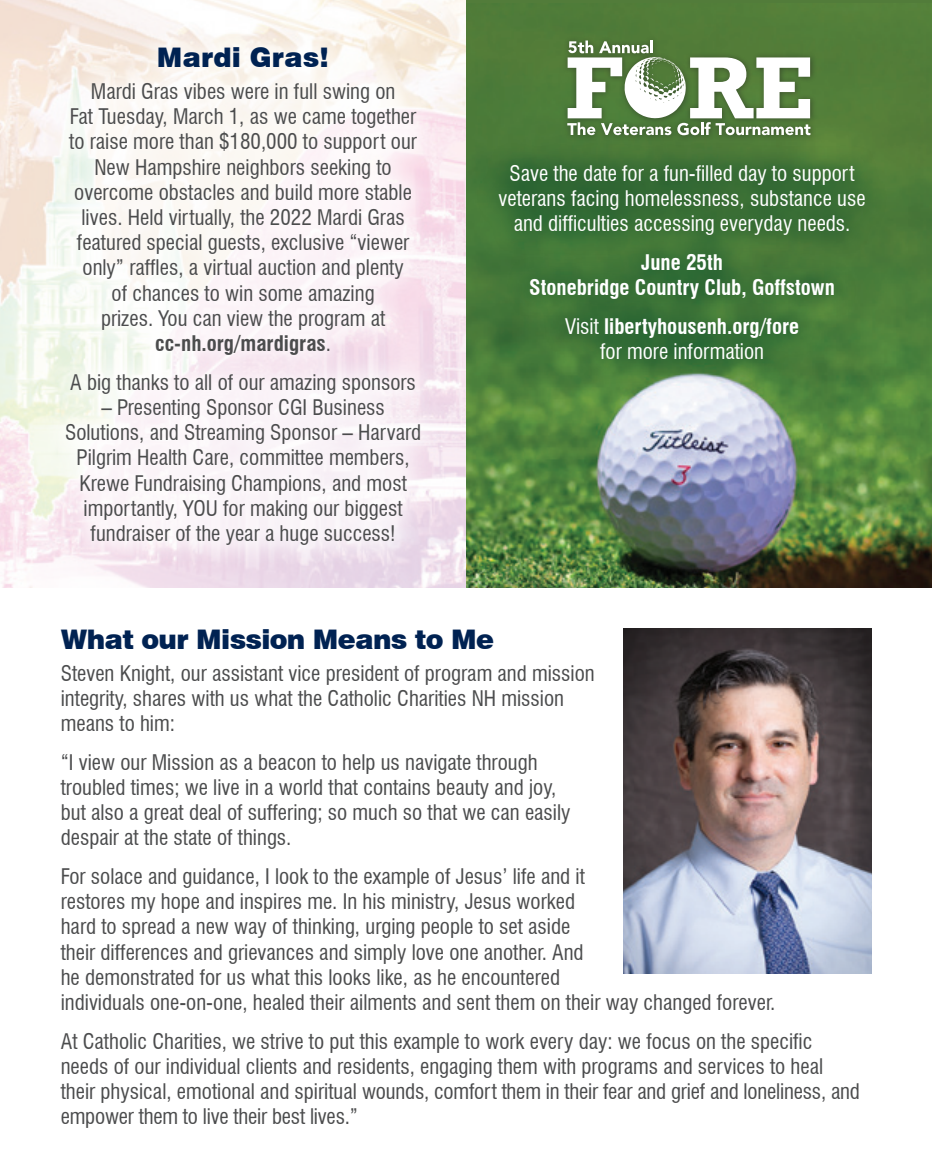
<style>
.page{position:relative;width:932px;height:1175px;background:#fff}
.page>*{position:absolute;margin:0;border:0;box-sizing:border-box;transform-origin:0 0}
.Heading_1{font:900 27px "Swiss 721 BT";letter-spacing:-.025em;color:#002252}
.Heading_1-2{font:900 27px "Swiss 721 BT";color:#002252}
.t1{font:condensed 21px/25.2px "Swiss 721 BT";color:#4b4c4d}
.t2{font:condensed 21px/25.2px "Swiss 721 BT";color:#fff;text-align:center}
.t3{font:700 condensed 21px "Swiss 721 BT";color:#fff}
.s1{font-weight:700}
</style>
<div class="page">
<img style="left:0;top:0;width:466px;height:587px">
<img style="left:466px;top:4px;width:466px;height:583px">
<div style="left:41px;top:22px;width:404px;height:547px;background:#fff;opacity:.8"></div>
<div style="left:561px;top:35px;width:255px;height:106px;background:#231f20;opacity:.5"></div>
<svg style="left:567px;top:40px;width:243px;height:95px"></svg>
<div style="left:475px;top:140px;width:414px;height:244px;background:#004529;opacity:.4"></div>
<img style="left:623px;top:628px;width:248px;height:345px">
<p class="Heading_1-2" style="left:157px;top:41px;width:174px">Mardi Gras!</p>
<p class="t1" style="left:69px;top:79px;width:349px;text-align:center">Mardi Gras vibes were in full swing on<br>Fat Tuesday, March 1, as we came together to raise more than $180,000 to support our New Hampshire neighbors seeking to overcome obstacles and build more stable lives. Held virtually, the 2022 Mardi Gras featured special guests, exclusive “viewer only” raffles, a virtual auction and plenty<br>of chances to win some amazing<br>prizes. You can view the program at <span class="s1">cc-nh.org/mardigras</span>.</p>
<p class="t1" style="left:70px;top:369px;width:347px">A big thanks to all of our amazing sponsors</p>
<p class="t1" style="left:65px;top:395px;width:357px;text-align:center">– Presenting Sponsor CGI Business Solutions, and Streaming Sponsor – Harvard Pilgrim Health Care, committee members, Krewe Fundraising Champions, and most importantly, YOU for making our biggest fundraiser of the year a huge success!</p>
<p class="t2" style="left:498px;top:160px;width:368px">Save the date for a fun-filled day to support veterans facing homelessness, substance use and difficulties accessing everyday needs.</p>
<p class="t3" style="left:641px;top:249px;width:83px">June 25th</p>
<p class="t3" style="left:529px;top:275px;width:307px">Stonebridge Country Club, Goffstown</p>
<p class="t2" style="left:565px;top:313px;width:235px">Visit <span class="s1">libertyhousenh.org/fore </span>for more information</p>
<p class="Heading_1" style="left:61px;top:622px;width:435px">What our Mission Means to Me</p>
<p class="t1" style="left:61px;top:660px;width:535px">Steven Knight, our assistant vice president of program and mission integrity, shares with us what the Catholic Charities NH mission means to him:</p>
<p class="t1" style="left:61px;top:749px;width:511px">“I view our Mission as a beacon to help us navigate through troubled times; we live in a world that contains beauty and joy, but also a great deal of suffering; so much so that we can easily despair at the state of things.</p>
<p class="t1" style="left:61px;top:863px;width:716px">For solace and guidance, I look to the example of Jesus’ life and it<br>restores my hope and inspires me. In his ministry, Jesus worked<br>hard to spread a new way of thinking, urging people to set aside<br>their differences and grievances and simply love one another. And<br>he demonstrated for us what this looks like, as he encountered<br>individuals one-on-one, healed their ailments and sent them on their way changed forever.</p>
<p class="t1" style="left:61px;top:1028px;width:800px">At Catholic Charities, we strive to put this example to work every day: we focus on the specific needs of our individual clients and residents, engaging them with programs and services to heal their physical, emotional and spiritual wounds, comfort them in their fear and grief and loneliness, and empower them to live their best lives.”</p>
</div>
